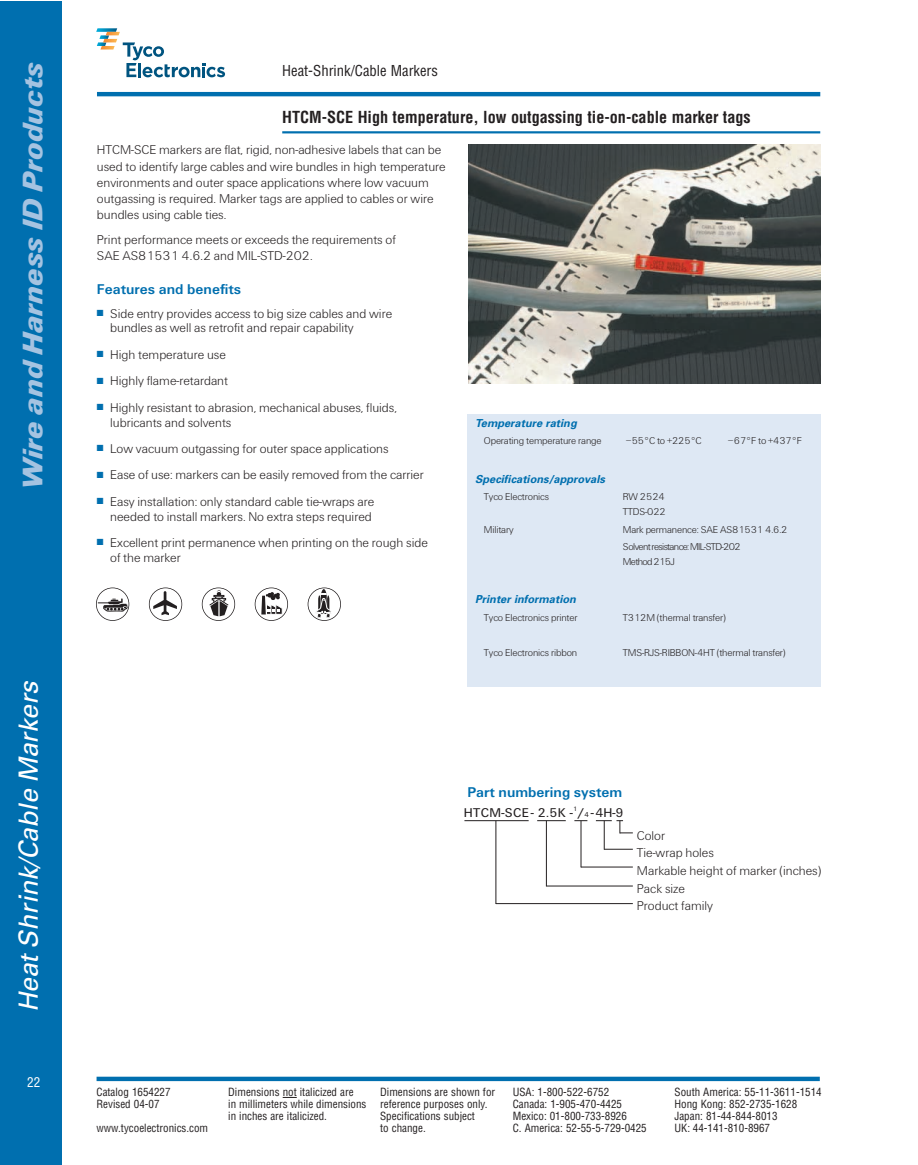
<style>
.page{position:relative;width:918px;height:1165px;background:#fff}
.page>*{position:absolute;margin:0;border:0;box-sizing:border-box;transform-origin:0 0}
.t1{font:italic 900 29.4px "U76 Univers";color:#a5c3e1}
.t2{font:italic 26.4px "Univers";color:#fff}
.t3{font:700 condensed 16.2px "Helvetica";color:#231f20}
.t4{font:700 14.7px "U65 Univers";color:#006faf}
.t5{font:condensed 14.7px "Helvetica";color:#231f20}
.t6{font:300 13.2px/16.2px "U45 Univers";color:#231f20}
.t7{font:13.2px "U55 Univers";letter-spacing:.03em;color:#231f20}
.t8{font:condensed 13.2px "Helvetica";color:#fff}
.t9{font:condensed 10.95px "Helvetica";color:#231f20}
.t10{font:italic 700 10.95px "Univers";color:#006faf}
.t11{font:300 10.35px/14.7px "U45 Univers";letter-spacing:-.01em;color:#231f20}
.t12{font:300 10.35px "U45 Univers";letter-spacing:-.06em;color:#231f20}
.t13{font:6.6px "U55 Univers";color:#231f20}
.s1{color:#006faf}
.s2{font-size:7.35px}
</style>
<div class="page">
<div style="left:0;top:1px;width:62px;height:1163px;background:#006faf"></div>
<hr style="left:282px;top:131px;width:538px;height:2px;background:#006faf">
<svg style="left:283px;top:1096px;width:13px;height:1px"></svg>
<svg style="left:97px;top:1076px;width:723px;height:4px;background:#2c88bc"></svg>
<hr style="left:97px;top:92px;width:723px;height:4px;background:#006faf">
<svg style="left:97px;top:28px;width:128px;height:49px"></svg>
<hr style="left:464px;top:820px;width:65px;height:1px;background:#231f20">
<svg style="left:537px;top:820px;width:29px;height:1px"></svg>
<svg style="left:574px;top:820px;width:13px;height:1px"></svg>
<hr style="left:581px;top:866px;width:52px;height:1px;background:#231f20">
<hr style="left:546px;top:885px;width:87px;height:1px;background:#231f20">
<hr style="left:496px;top:903px;width:137px;height:1px;background:#231f20">
<hr style="left:496px;top:820px;width:1px;height:83px;background:#231f20">
<hr style="left:546px;top:820px;width:1px;height:66px;background:#231f20">
<hr style="left:581px;top:820px;width:1px;height:47px;background:#231f20">
<svg style="left:596px;top:820px;width:37px;height:29px"></svg>
<div style="left:467px;top:414px;width:353px;height:273px;background:#dee8f4"></div>
<img style="left:469px;top:145px;width:351px;height:238px">
<svg style="left:98px;top:598px;width:30px;height:13px"></svg>
<div style="left:96px;top:587px;width:33px;height:33px;border:1px solid #231f20;border-radius:50%"></div>
<svg style="left:149px;top:588px;width:33px;height:32px"></svg>
<svg style="left:153px;top:591px;width:24px;height:24px"></svg>
<div style="left:149px;top:587px;width:33px;height:33px;border:1px solid #231f20;border-radius:50%"></div>
<svg style="left:209px;top:590px;width:20px;height:26px"></svg>
<div style="left:202px;top:587px;width:33px;height:33px;border:1px solid #231f20;border-radius:50%"></div>
<svg style="left:261px;top:592px;width:22px;height:23px"></svg>
<div style="left:255px;top:587px;width:33px;height:33px;border:1px solid #231f20;border-radius:50%"></div>
<svg style="left:315px;top:589px;width:17px;height:28px"></svg>
<div style="left:308px;top:587px;width:33px;height:33px;border:1px solid #231f20;border-radius:50%"></div>
<h1 class="t1" style="left:23px;top:490px;width:429px;rotate:-90deg">Wire and Harness ID Products</h1>
<h2 class="t2" style="left:19px;top:1012px;width:337px;rotate:-90deg">HeatShrink/Cable Markers</h2>
<p class="t8" style="left:27px;top:1076px;width:15px">22</p>
<p class="t5" style="left:282px;top:65px;width:157px">Heat-Shrink/Cable Markers</p>
<p class="t3" style="left:282px;top:111px;width:470px">HTCM-SCE High temperature, low outgassing tie-on-cable marker tags</p>
<p class="t6" style="left:97px;top:143px;width:350px">HTCM-SCE markers are flat, rigid, non-adhesive labels that can be used to identify large cables and wire bundles in high temperature environments and outer space applications where low vacuum outgassing is required. Marker tags are applied to cables or wire bundles using cable ties.</p>
<p class="t6" style="left:97px;top:233px;width:300px">Print performance meets or exceeds the requirements of<br>SAE AS81531 4.6.2 and MIL-STD-202.</p>
<p class="t4" style="left:97px;top:284px;width:146px">Features and benefits</p>
<p class="t6" style="left:110px;top:307px;width:284px;line-height:14.7px;text-indent:-13px"><span class="s1">■</span> Side entry provides access to big size cables and wire bundles as well as retrofit and repair capability</p>
<p class="t6" style="left:97px;top:347px;width:130px"><span class="s1">■</span> High temperature use</p>
<p class="t6" style="left:97px;top:374px;width:133px"><span class="s1">■</span> Highly flame-retardant</p>
<p class="t6" style="left:110px;top:401px;width:288px;line-height:14.7px;text-indent:-13px"><span class="s1">■</span> Highly resistant to abrasion, mechanical abuses, fluids, lubricants and solvents</p>
<p class="t6" style="left:97px;top:441px;width:293px"><span class="s1">■</span> Low vacuum outgassing for outer space applications</p>
<p class="t6" style="left:97px;top:468px;width:328px"><span class="s1">■</span> Ease of use: markers can be easily removed from the carrier</p>
<p class="t6" style="left:97px;top:495px;width:279px;line-height:14.7px;text-align:right"><span class="s1">■</span> Easy installation: only standard cable tie-wraps are needed to install markers. No extra steps required</p>
<p class="t6" style="left:110px;top:536px;width:319px;line-height:14.7px;text-indent:-13px"><span class="s1">■</span> Excellent print permanence when printing on the rough side of the marker</p>
<p class="t10" style="left:475px;top:419px;width:105px">Temperature rating</p>
<p class="t11" style="left:484px;top:434px;width:119px">Operating temperature range</p>
<p class="t11" style="left:626px;top:434px;width:77px">–55°C to +225°C</p>
<p class="t11" style="left:728px;top:434px;width:75px">–67°F to +437°F</p>
<p class="t10" style="left:475px;top:474px;width:133px">Specifications/approvals</p>
<p class="t11" style="left:484px;top:490px;width:67px">Tyco Electronics</p>
<p class="t11" style="left:623px;top:490px;width:45px">RW 2524<br>TTDS-022</p>
<p class="t11" style="left:484px;top:523px;width:31px">Military</p>
<p class="t11" style="left:623px;top:521px;width:166px;line-height:17.7px">Mark permanence: SAE AS81531 4.6.2<br>Solvent resistance: MIL-STD-202</p>
<p class="t12" style="left:623px;top:558px;width:54px">Method 215J</p>
<p class="t10" style="left:475px;top:595px;width:104px">Printer information</p>
<p class="t11" style="left:484px;top:611px;width:95px">Tyco Electronics printer</p>
<p class="t11" style="left:623px;top:611px;width:105px">T312M (thermal transfer)</p>
<p class="t11" style="left:484px;top:646px;width:95px">Tyco Electronics ribbon</p>
<p class="t11" style="left:623px;top:646px;width:164px">TMS-RJS-RIBBON-4HT (thermal transfer)</p>
<p class="t4" style="left:467px;top:787px;width:156px">Part numbering system</p>
<p class="t13" style="left:573px;top:806px;width:6px">1</p>
<p class="t7" style="left:464px;top:808px;width:161px">HTCM-SCE - 2.5K - /<span class="s2">4</span> -4H-9</p>
<p class="t6" style="left:637px;top:827px;width:186px;line-height:17.7px">Color<br>Tie-wrap holes<br>Markable height of marker (inches)<br>Pack size<br>Product family</p>
<p class="t9" style="left:97px;top:1088px;width:76px">Catalog 1654227</p>
<p class="t9" style="left:228px;top:1088px;width:127px">Dimensions not italicized are</p>
<p class="t9" style="left:380px;top:1088px;width:116px">Dimensions are shown for</p>
<p class="t9" style="left:513px;top:1088px;width:98px">USA: 1-800-522-6752</p>
<p class="t9" style="left:675px;top:1088px;width:149px">South America: 55-11-3611-1514</p>
<p class="t9" style="left:97px;top:1099px;width:65px">Revised 04-07</p>
<p class="t9" style="left:228px;top:1099px;width:261px">in millimeters while dimensions reference purposes only.</p>
<p class="t9" style="left:513px;top:1099px;width:111px">Canada: 1-905-470-4425</p>
<p class="t9" style="left:675px;top:1099px;width:124px">Hong Kong: 852-2735-1628</p>
<p class="t9" style="left:228px;top:1111px;width:100px">in inches are italicized.</p>
<p class="t9" style="left:380px;top:1111px;width:96px">Specifications subject</p>
<p class="t9" style="left:513px;top:1111px;width:116px">Mexico: 01-800-733-8926</p>
<p class="t9" style="left:675px;top:1111px;width:105px">Japan: 81-44-844-8013</p>
<p class="t9" style="left:97px;top:1123px;width:113px">www.tycoelectronics.com</p>
<p class="t9" style="left:380px;top:1123px;width:47px">to change.</p>
<p class="t9" style="left:513px;top:1123px;width:136px">C. America: 52-55-5-729-0425</p>
<p class="t9" style="left:675px;top:1123px;width:97px">UK: 44-141-810-8967</p>
</div>
